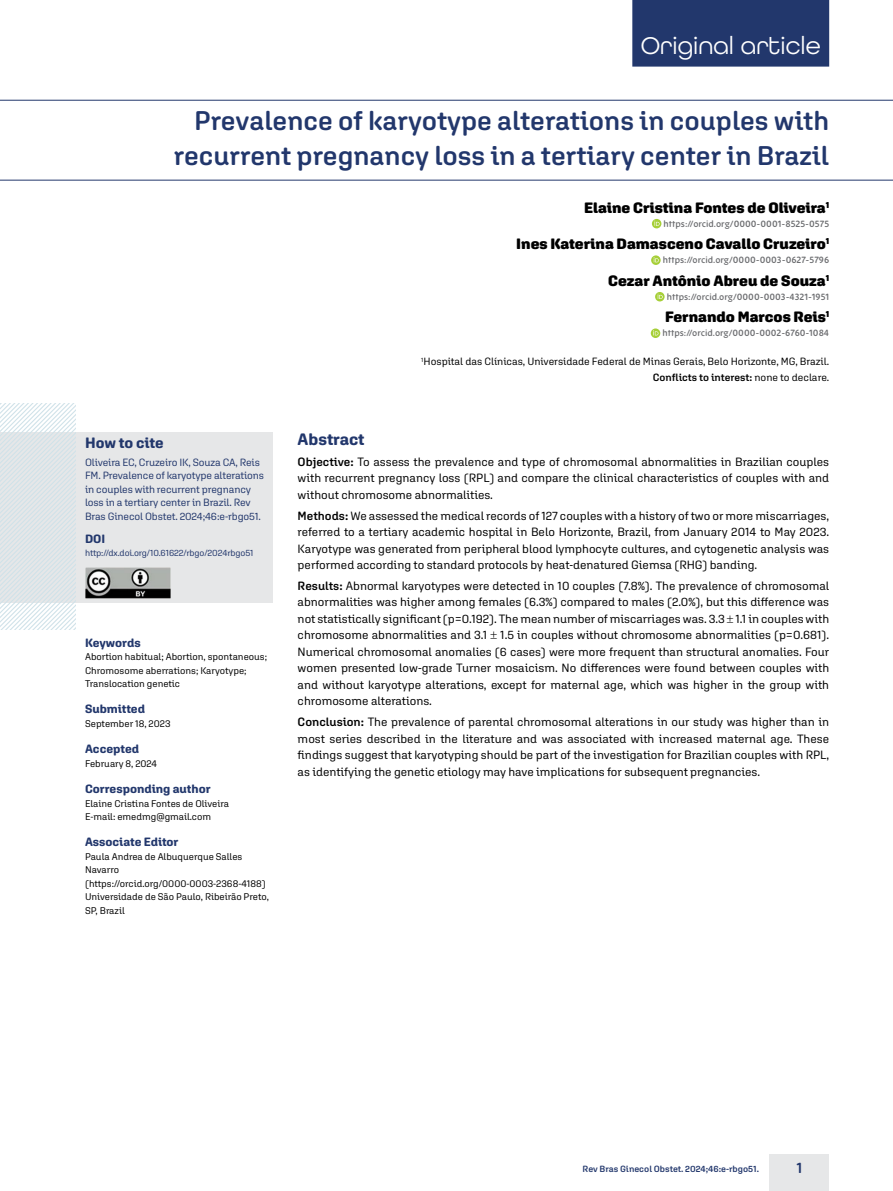
<style>
.page{position:relative;width:893px;height:1191px;background:#fff}
.page>*{position:absolute;margin:0;border:0;box-sizing:border-box;transform-origin:0 0}
.t1{font:600 27px/34.5px "Aglet Sans";color:#22376c;text-align:right}
.t2{font:25.5px "All Round Gothic";color:#fff}
.t3{font:700 16.5px "Aglet Sans";color:#22376c}
.t4{font:900 15px "Aglet Sans";letter-spacing:-.005em;color:#000}
.t5{font:700 15px "Aglet Sans";letter-spacing:-.005em;color:#22376c}
.t6{font:600 15px "Aglet Sans";color:#22376c}
.t7{font:12px/16.5px "Aglet Sans";color:#000;text-align:justify}
.t8{font:700 12px "Aglet Sans";color:#22376c}
.t9{font:10.5px/13.5px "Aglet Sans";letter-spacing:-.01em;color:#22376c}
.t10{font:10.5px/15.8px "Aglet Sans";color:#000;text-align:right}
.t11{font:9.75px/13.5px "Aglet Sans";color:#000}
.t12{font:600 9px "New Zen";color:#6d6e71}
.t13{font:9px "Aglet Sans";letter-spacing:-.01em;color:#22376c}
.t14{font:600 9px "Aglet Sans";color:#22376c}
.s1{font-weight:600}
</style>
<div class="page">
<div style="left:770px;top:1154px;width:59px;height:37px;background:#e6e7e8"></div>
<div style="left:632px;top:0;width:197px;height:67px;background:#22376c"></div>
<div style="left:0;top:432px;width:272px;height:170px;background:#e6e7e8"></div>
<img style="left:85px;top:567px;width:86px;height:31px">
<hr style="left:0;top:100px;width:893px;height:1px;background:#22376c">
<hr style="left:0;top:180px;width:893px;height:1px;background:#22376c">
<div style="left:652px;top:219px;width:9px;height:9px;background:#a6cf38;border-radius:50%"></div>
<svg style="left:654px;top:221px;width:6px;height:5px"></svg>
<svg style="left:651px;top:255px;width:10px;height:10px"></svg>
<svg style="left:654px;top:257px;width:5px;height:5px"></svg>
<svg style="left:655px;top:292px;width:10px;height:9px"></svg>
<svg style="left:658px;top:294px;width:5px;height:5px"></svg>
<svg style="left:651px;top:328px;width:9px;height:10px"></svg>
<svg style="left:653px;top:330px;width:5px;height:5px"></svg>
<svg style="left:0;top:404px;width:76px;height:225px"></svg>
<h2 class="t2" style="left:641px;top:30px;width:181px">Original article</h2>
<h1 class="t1" style="left:174px;top:103px;width:657px">Prevalence of karyotype alterations in couples with recurrent pregnancy loss in a tertiary center in Brazil</h1>
<p class="t4" style="left:584px;top:199px;width:247px">Elaine Cristina Fontes de Oliveira<sup>1</sup></p>
<p class="t12" style="left:664px;top:218px;width:167px">https://orcid.org/0000-0001-8525-0575</p>
<p class="t4" style="left:516px;top:235px;width:314px">Ines Katerina Damasceno Cavallo Cruzeiro<sup>1</sup></p>
<p class="t12" style="left:663px;top:255px;width:168px">https://orcid.org/0000-0003-0627-5796</p>
<p class="t4" style="left:608px;top:272px;width:223px">Cezar Antônio Abreu de Souza<sup>1</sup></p>
<p class="t12" style="left:667px;top:291px;width:164px">https://orcid.org/0000-0003-4321-1951</p>
<p class="t4" style="left:665px;top:308px;width:166px">Fernando Marcos Reis<sup>1</sup></p>
<p class="t12" style="left:662px;top:328px;width:168px">https://orcid.org/0000-0002-6760-1084</p>
<p class="t10" style="left:421px;top:353px;width:409px"><sup>1</sup>Hospital das Clínicas, Universidade Federal de Minas Gerais, Belo Horizonte, MG, Brazil.<br><span class="s1">Conflicts to interest:</span> none to declare.</p>
<p class="t5" style="left:85px;top:434px;width:80px">How to cite</p>
<p class="t9" style="left:85px;top:455px;width:181px">Oliveira EC, Cruzeiro IK, Souza CA, Reis FM. Prevalence of karyotype alterations in couples with recurrent pregnancy loss in a tertiary center in Brazil. Rev Bras Ginecol Obstet. 2024;46:e-rbgo51.</p>
<p class="t8" style="left:85px;top:531px;width:22px">DOI</p>
<p class="t13" style="left:85px;top:548px;width:170px">http://dx.doi.org/10.61622/rbgo/2024rbgo51</p>
<p class="t8" style="left:85px;top:635px;width:57px">Keywords</p>
<p class="t11" style="left:85px;top:650px;width:184px">Abortion habitual; Abortion, spontaneous;<br>Chromosome aberrations; Karyotype;<br>Translocation genetic</p>
<p class="t8" style="left:85px;top:702px;width:62px">Submitted</p>
<p class="t11" style="left:85px;top:716px;width:87px">September 18, 2023</p>
<p class="t8" style="left:85px;top:742px;width:56px">Accepted</p>
<p class="t11" style="left:85px;top:756px;width:74px">February 8, 2024</p>
<p class="t8" style="left:85px;top:781px;width:127px">Corresponding author</p>
<p class="t11" style="left:85px;top:796px;width:146px">Elaine Cristina Fontes de Oliveira<br>E-mail: emedmg@gmail.com</p>
<p class="t8" style="left:85px;top:835px;width:95px">Associate Editor</p>
<p class="t11" style="left:85px;top:849px;width:185px">Paula Andrea de Albuquerque Salles<br>Navarro (https://orcid.org/0000-0003-2368-4188)<br>Universidade de São Paulo, Ribeirão Preto,<br>SP, Brazil</p>
<h3 class="t3" style="left:298px;top:429px;width:68px">Abstract</h3>
<p class="t7" style="left:298px;top:453px;width:533px"><span class="s1">Objective:</span> To assess the prevalence and type of chromosomal abnormalities in Brazilian couples with recurrent pregnancy loss (RPL) and compare the clinical characteristics of couples with and without chromosome abnormalities.</p>
<p class="t7" style="left:298px;top:507px;width:533px"><span class="s1">Methods:</span> We assessed the medical records of 127 couples with a history of two or more miscarriages, referred to a tertiary academic hospital in Belo Horizonte, Brazil, from January 2014 to May 2023.<br>Karyotype was generated from peripheral blood lymphocyte cultures, and cytogenetic analysis was performed according to standard protocols by heat-denatured Giemsa (RHG) banding.</p>
<p class="t7" style="left:298px;top:577px;width:533px"><span class="s1">Results:</span> Abnormal karyotypes were detected in 10 couples (7.8%). The prevalence of chromosomal abnormalities was higher among females (6.3%) compared to males (2.0%), but this difference was not statistically significant (p=0.192). The mean number of miscarriages was. 3.3 1.1 in couples with chromosome abnormalities and 3.1 1.5 in couples without chromosome abnormalities (p=0.681).<br>Numerical chromosomal anomalies (6 cases) were more frequent than structural anomalies. Four women presented low-grade Turner mosaicism. No differences were found between couples with and without karyotype alterations, except for maternal age, which was higher in the group with chromosome alterations.</p>
<p class="t7" style="left:298px;top:713px;width:533px"><span class="s1">Conclusion:</span> The prevalence of parental chromosomal alterations in our study was higher than in most series described in the literature and was associated with increased maternal age. These findings suggest that karyotyping should be part of the investigation for Brazilian couples with RPL, as identifying the genetic etiology may have implications for subsequent pregnancies.</p>
<p class="t14" style="left:583px;top:1163px;width:178px">Rev Bras Ginecol Obstet. 2024;46:e-rbgo51.</p>
<p class="t6" style="left:796px;top:1158px;width:8px">1</p>
</div>
